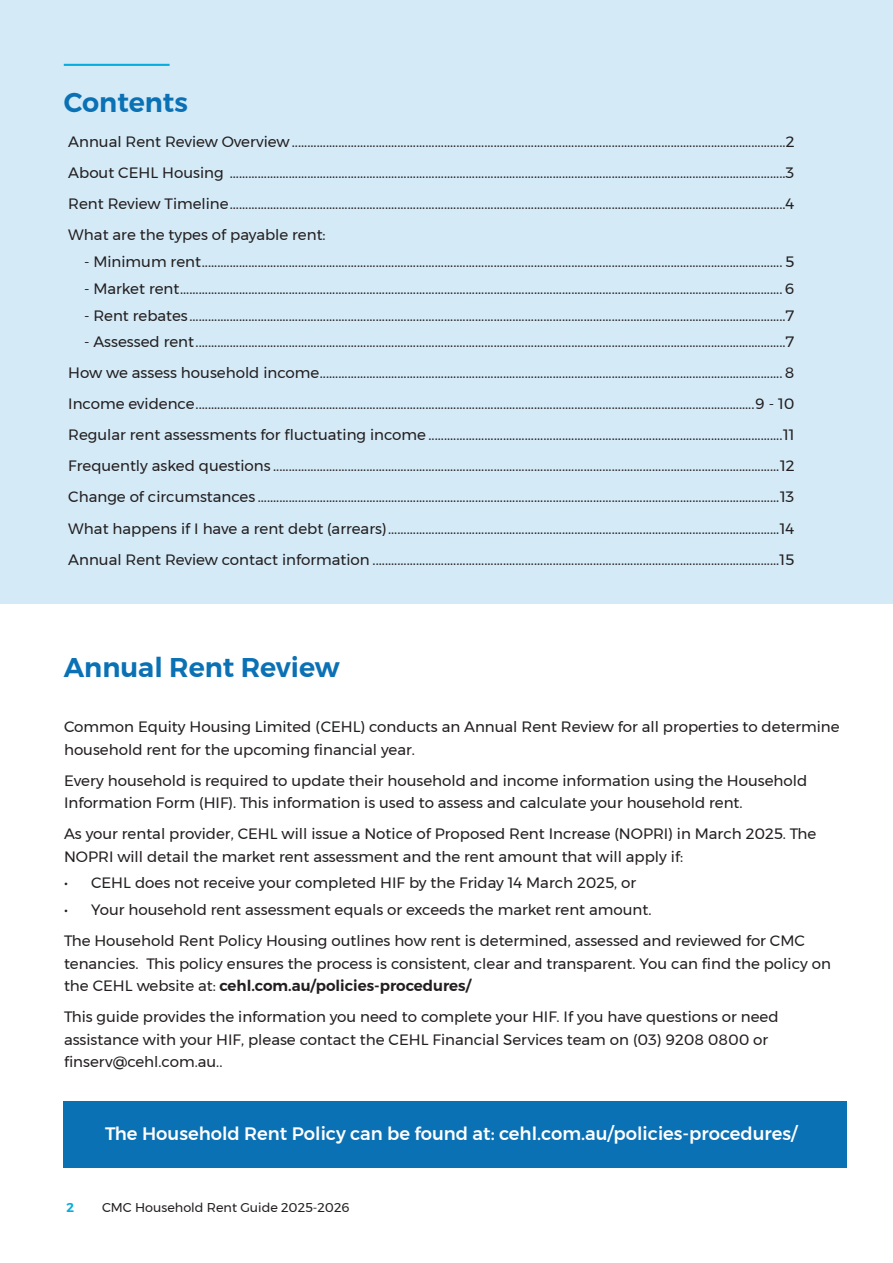
<style>
.page{position:relative;width:893px;height:1263px;background:#fff}
.page>*{position:absolute;margin:0;border:0;box-sizing:border-box;transform-origin:0 0}
.t1{font:600 27px "Montserrat";color:#0b71b5}
.t2{font:500 18px "Montserrat";color:#fff}
.t3{font:15px/22.5px "Montserrat";color:#231f20}
.t4{font:12.75px "Montserrat";color:#231f20}
.t5{font:600 12.75px "Montserrat";color:#07acde}
.s1{font-weight:600}
</style>
<div class="page">
<div style="left:0;top:0;width:893px;height:604px;background:#d4eaf7"></div>
<hr style="left:64px;top:64px;width:106px;height:2px;background:#07acde">
<div style="left:64px;top:1101px;width:783px;height:67px;background:#0b71b5"></div>
<p class="t1" style="left:64px;top:81px;width:126px">Contents</p>
<p class="t3" style="left:68px;top:131px;width:728px">Annual Rent Review Overview...............................................................................................................................................................2</p>
<p class="t3" style="left:68px;top:162px;width:728px">About CEHL Housing ...................................................................................................................................................................................3</p>
<p class="t3" style="left:68px;top:193px;width:728px">Rent Review Timeline...................................................................................................................................................................................4</p>
<p class="t3" style="left:68px;top:224px;width:259px">What are the types of payable rent:</p>
<p class="t3" style="left:84px;top:250px;width:712px">- Minimum rent........................................................................................................................................................................................... 5</p>
<p class="t3" style="left:84px;top:277px;width:712px">- Market rent..................................................................................................................................................................................................6</p>
<p class="t3" style="left:84px;top:304px;width:712px">- Rent rebates................................................................................................................................................................................................7</p>
<p class="t3" style="left:84px;top:331px;width:712px">- Assessed rent..............................................................................................................................................................................................7</p>
<p class="t3" style="left:68px;top:362px;width:728px">How we assess household income..................................................................................................................................................... 8</p>
<p class="t3" style="left:68px;top:393px;width:728px">Income evidence....................................................................................................................................................................................9 - 10</p>
<p class="t3" style="left:68px;top:424px;width:728px">Regular rent assessments for fluctuating income ..................................................................................................................11</p>
<p class="t3" style="left:68px;top:455px;width:728px">Frequently asked questions ...................................................................................................................................................................12</p>
<p class="t3" style="left:68px;top:486px;width:728px">Change of circumstances ........................................................................................................................................................................13</p>
<p class="t3" style="left:68px;top:517px;width:728px">What happens if I have a rent debt (arrears)..............................................................................................................................14</p>
<p class="t3" style="left:68px;top:548px;width:728px">Annual Rent Review contact information ...................................................................................................................................15</p>
<p class="t1" style="left:64px;top:646px;width:277px">Annual Rent Review</p>
<p class="t3" style="left:64px;top:715px;width:777px">Common Equity Housing Limited (CEHL) conducts an Annual Rent Review for all properties to determine household rent for the upcoming financial year.</p>
<p class="t3" style="left:64px;top:769px;width:745px">Every household is required to update their household and income information using the Household<br>Information Form (HIF). This information is used to assess and calculate your household rent.</p>
<p class="t3" style="left:64px;top:822px;width:754px">As your rental provider, CEHL will issue a Notice of Proposed Rent Increase (NOPRI) in March 2025. The<br>NOPRI will detail the market rent assessment and the rent amount that will apply if:</p>
<p class="t3" style="left:64px;top:872px;width:574px">• CEHL does not receive your completed HIF by the Friday 14 March 2025, or</p>
<p class="t3" style="left:64px;top:898px;width:589px">• Your household rent assessment equals or exceeds the market rent amount.</p>
<p class="t3" style="left:64px;top:929px;width:768px">The Household Rent Policy Housing outlines how rent is determined, assessed and reviewed for CMC tenancies. This policy ensures the process is consistent, clear and transparent. You can find the policy on the CEHL website at: <span class="s1">cehl.com.au/policies-procedures/</span></p>
<p class="t3" style="left:64px;top:1005px;width:716px">This guide provides the information you need to complete your HIF. If you have questions or need assistance with your HIF, please contact the CEHL Financial Services team on (03) 9208 0800 or finserv@cehl.com.au..</p>
<p class="t2" style="left:105px;top:1119px;width:694px">The Household Rent Policy can be found at: cehl.com.au/policies-procedures/</p>
<p class="t5" style="left:67px;top:1197px;width:9px">2</p>
<p class="t4" style="left:102px;top:1197px;width:249px">CMC Household Rent Guide 2025-2026</p>
</div>
